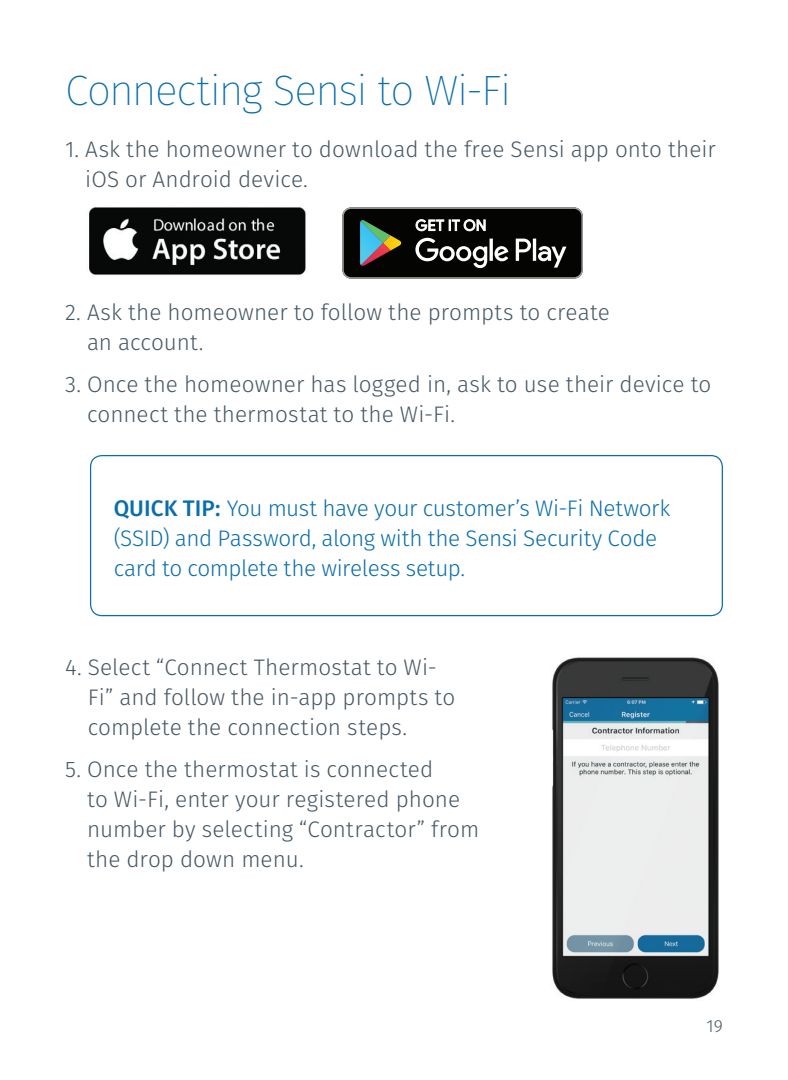
<style>
.page{position:relative;width:788px;height:1080px;background:#fff}
.page>*{position:absolute;margin:0;border:0;box-sizing:border-box;transform-origin:0 0}
.t1{font:200 42.5px "Fira Sans";letter-spacing:-.03em;color:#0a6ead}
.Body{font:300 22.5px/30px "Fira Sans";color:#475865}
.Notes{font:300 22.5px/30px "Fira Sans";letter-spacing:-.015em;color:#0a6ead}
.t2{font:300 17.5px "Fira Sans";color:#475865}
.s1{font-weight:500}
</style>
<div class="page">
<img style="left:89px;top:207px;width:217px;height:68px">
<svg style="left:342px;top:207px;width:240px;height:72px;background:#2e312f"></svg>
<div style="left:90px;top:455px;width:633px;height:161px;border:1px solid #0a6ead;border-radius:11px"></div>
<img style="left:552px;top:657px;width:167px;height:342px">
<p class="t1" style="left:65px;top:60px;width:447px">Connecting Sensi to Wi-Fi</p>
<p class="Body" style="left:85px;top:134px;width:632px;text-indent:-20px">1. Ask the homeowner to download the free Sensi app onto their iOS or Android device.</p>
<p class="Body" style="left:87px;top:297px;width:524px;text-indent:-22px">2. Ask the homeowner to follow the prompts to create an account.</p>
<p class="Body" style="left:87px;top:369px;width:625px;text-indent:-22px">3. Once the homeowner has logged in, ask to use their device to connect the thermostat to the Wi-Fi.</p>
<p class="Notes" style="left:114px;top:493px;width:558px"><span class="s1">QUICK TIP:</span> You must have your customer’s Wi-Fi Network (SSID) and Password, along with the Sensi Security Code card to complete the wireless setup.</p>
<p class="Body" style="left:88px;top:652px;width:369px;text-indent:-23px">4. Select “Connect Thermostat to Wi-<br>Fi” and follow the in-app prompts to complete the connection steps.</p>
<p class="Body" style="left:87px;top:754px;width:393px;text-indent:-22px">5. Once the thermostat is connected<br>to Wi-Fi, enter your registered phone number by selecting “Contractor” from the drop down menu.</p>
<p class="t2" style="left:706px;top:1013px;width:18px">19</p>
</div>
